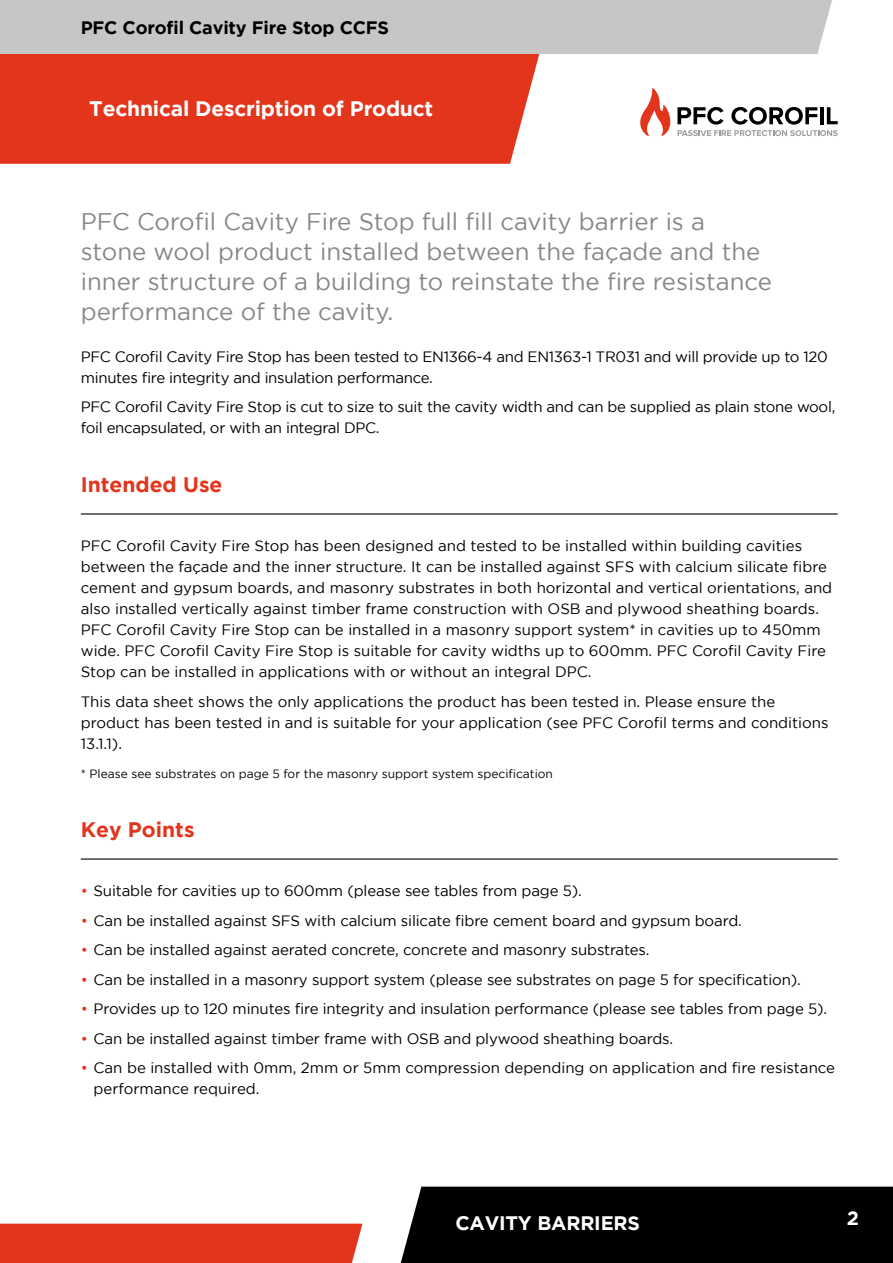
<style>
.page{position:relative;width:893px;height:1263px;background:#fff}
.page>*{position:absolute;margin:0;border:0;box-sizing:border-box;transform-origin:0 0}
.t1{font:24px/30px "Gotham";color:#878787}
.t2{font:700 21px "Gotham";letter-spacing:-.01em;color:#fff}
.t3{font:700 21px "Gotham";color:#e3341c}
.t4{font:700 19.5px "Gotham";letter-spacing:-.01em;color:#fff}
.t5{font:700 18px "Gotham";letter-spacing:-.01em;color:#000}
.t6{font:15px/21px "Gotham";letter-spacing:-.01em;color:#000}
.t7{font:12px "Gotham";color:#000}
.s1{font-weight:400;font-size:15px;color:#e3341c}
.s2{color:#e3341c}
</style>
<div class="page">
<div style="left:0;top:1224px;width:362px;height:39px;background:#e3341c"></div>
<div style="left:400px;top:1187px;width:493px;height:76px;background:#000"></div>
<div style="left:0;top:54px;width:540px;height:110px;background:#e3341c"></div>
<div style="left:0;top:0;width:832px;height:54px;background:#c6c6c6"></div>
<svg style="left:640px;top:88px;width:30px;height:48px"></svg>
<svg style="left:677px;top:107px;width:161px;height:29px"></svg>
<hr style="left:81px;top:513px;width:757px;height:1px;background:#000">
<hr style="left:81px;top:858px;width:757px;height:2px;background:#000">
<p class="t5" style="left:81px;top:17px;width:310px">PFC Corofil Cavity Fire Stop CCFS</p>
<h2 class="t2" style="left:77px;top:96px;width:358px"><span class="s1">•</span> Technical Description of Product</h2>
<h1 class="t1" style="left:81px;top:206px;width:693px">PFC Corofil Cavity Fire Stop full fill cavity barrier is a stone wool product installed between the façade and the inner structure of a building to reinstate the fire resistance performance of the cavity.</h1>
<p class="t6" style="left:81px;top:346px;width:749px">PFC Corofil Cavity Fire Stop has been tested to EN1366-4 and EN1363-1 TR031 and will provide up to 120 minutes fire integrity and insulation performance.</p>
<p class="t6" style="left:81px;top:396px;width:756px">PFC Corofil Cavity Fire Stop is cut to size to suit the cavity width and can be supplied as plain stone wool, foil encapsulated, or with an integral DPC.</p>
<h2 class="t3" style="left:81px;top:473px;width:143px">Intended Use</h2>
<p class="t6" style="left:81px;top:535px;width:753px">PFC Corofil Cavity Fire Stop has been designed and tested to be installed within building cavities between the façade and the inner structure. It can be installed against SFS with calcium silicate fibre cement and gypsum boards, and masonry substrates in both horizontal and vertical orientations, and also installed vertically against timber frame construction with OSB and plywood sheathing boards.<br>PFC Corofil Cavity Fire Stop can be installed in a masonry support system* in cavities up to 450mm wide. PFC Corofil Cavity Fire Stop is suitable for cavity widths up to 600mm. PFC Corofil Cavity Fire Stop can be installed in applications with or without an integral DPC.</p>
<p class="t6" style="left:81px;top:691px;width:749px">This data sheet shows the only applications the product has been tested in. Please ensure the product has been tested in and is suitable for your application (see PFC Corofil terms and conditions<br>13.1.1).</p>
<p class="t7" style="left:81px;top:767px;width:474px">* Please see substrates on page 5 for the masonry support system specification</p>
<h2 class="t3" style="left:81px;top:818px;width:115px">Key Points</h2>
<p class="t6" style="left:81px;top:880px;width:503px"><span class="s2">•</span> Suitable for cavities up to 600mm (please see tables from page 5).</p>
<p class="t6" style="left:81px;top:910px;width:662px"><span class="s2">•</span> Can be installed against SFS with calcium silicate fibre cement board and gypsum board.</p>
<p class="t6" style="left:81px;top:939px;width:570px"><span class="s2">•</span> Can be installed against aerated concrete, concrete and masonry substrates.</p>
<p class="t6" style="left:81px;top:969px;width:721px"><span class="s2">•</span> Can be installed in a masonry support system (please see substrates on page 5 for specification).</p>
<p class="t6" style="left:81px;top:998px;width:748px"><span class="s2">•</span> Provides up to 120 minutes fire integrity and insulation performance (please see tables from page 5).</p>
<p class="t6" style="left:81px;top:1028px;width:594px"><span class="s2">•</span> Can be installed against timber frame with OSB and plywood sheathing boards.</p>
<p class="t6" style="left:94px;top:1057px;width:743px;text-indent:-13px"><span class="s2">•</span> Can be installed with 0mm, 2mm or 5mm compression depending on application and fire resistance performance required.</p>
<h3 class="t4" style="left:455px;top:1211px;width:186px">CAVITY BARRIERS</h3>
<h3 class="t4" style="left:847px;top:1207px;width:14px">2</h3>
</div>
